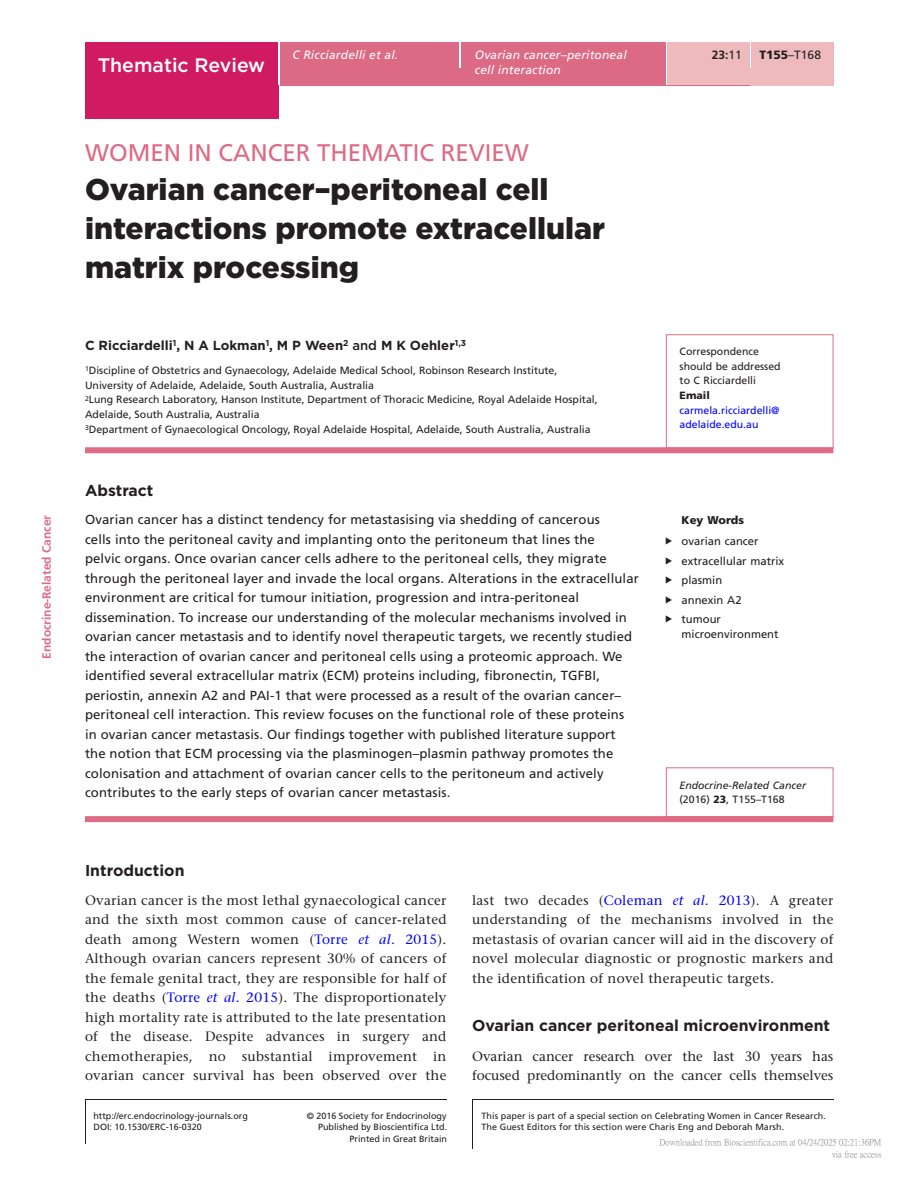
<style>
.page{position:relative;width:919px;height:1187px;background:#fff}
.page>*{position:absolute;margin:0;border:0;box-sizing:border-box;transform-origin:0 0}
.CT{font:900 30px/39px "Gotham";color:#231f20}
.AT-CT{font:24px "Frutiger LT Std";color:#dd6a84}
.AT{font:500 19.5px "Gotham";color:#fff}
.H1_Rule{font:700 15.75px "Gotham";color:#231f20}
.ABS_H{font:700 15.75px "Gotham";color:#231f20}
.TXT{font:500 13.5px/19.5px "Stone Serif Std";letter-spacing:.02em;color:#231f20;text-align:justify}
.TXT-2{font:500 13.5px/19.5px "Stone Serif Std";color:#231f20}
.ABS_TXT{font:13.2px/19.5px "Frutiger LT Std";letter-spacing:.01em;color:#231f20}
.AU{font:700 13.2px "Gotham";color:#231f20}
.Article_Title{font:italic 12px/14.7px "Frutiger LT Std";letter-spacing:.015em;color:#fff}
.t1{font:700 12px "Frutiger LT Std";color:#df6c85}
.Author_Name{font:italic 12px "Frutiger LT Std";letter-spacing:.015em;color:#fff}
.TXT-3{font:12px "Frutiger LT Std";color:#231f20}
.V{font:700 12px "Frutiger LT Std";color:#231f20}
.t2{font:11.25px/15px "Frutiger LT Std";color:#231f20}
.Keywords_Head{font:900 11.25px "Frutiger LT Std";color:#231f20}
.Address{font:10.5px/14.7px "Frutiger LT Std";color:#231f20}
.Corres{font:10.5px/14.7px "Frutiger LT Std";color:#231f20}
.Corres-2{font:italic 10.5px/14.7px "Frutiger LT Std";color:#231f20}
.TXT-4{font:9px/11.2px "Frutiger LT Std";color:#231f20}
.t3{font:9px/12px "P Ming Li U";color:rgb(0 0 0/.5);text-align:right}
.s1{font-weight:500}
.s2{font-weight:400}
.s3{font-weight:900}
.s4{color:#00f}
.s5{font-style:normal}
.s6{font-weight:900;font-style:normal}
.s7{font-style:italic;color:#00f}
</style>
<div class="page">
<div style="left:85px;top:43px;width:194px;height:76px;background:#d01b62"></div>
<div style="left:280px;top:51px;width:553px;height:34px;background:#dd6a84"></div>
<div style="left:280px;top:43px;width:179px;height:8px;background:#dd6a84"></div>
<hr style="left:459px;top:43px;width:2px;height:25px;background:#fff">
<div style="left:461px;top:43px;width:204px;height:42px;background:#dd6a84"></div>
<hr style="left:665px;top:43px;width:2px;height:42px;background:#fff">
<div style="left:667px;top:43px;width:82px;height:42px;background:#efbabe"></div>
<div style="left:749px;top:68px;width:84px;height:17px;background:#efbabe"></div>
<hr style="left:749px;top:43px;width:2px;height:25px;background:#fff">
<div style="left:751px;top:43px;width:82px;height:25px;background:#efbabe"></div>
<hr style="left:85px;top:1099px;width:1px;height:44px;background:#231f20">
<hr style="left:472px;top:1099px;width:1px;height:49px;background:#231f20">
<hr style="left:85px;top:1099px;width:361px;height:1px;background:#231f20">
<hr style="left:472px;top:1099px;width:361px;height:1px;background:#231f20">
<div style="left:85px;top:447px;width:748px;height:6px;background:#df6c85"></div>
<div style="left:85px;top:816px;width:748px;height:6px;background:#df6c85"></div>
<div style="left:666px;top:767px;width:167px;height:50px;border:1px solid #df6c85"></div>
<div style="left:666px;top:334px;width:167px;height:114px;border:1px solid #df6c85"></div>
<p class="t1" style="left:40px;top:658px;width:145px;rotate:-90deg">Endocrine-Related Cancer</p>
<p class="AT" style="left:98px;top:53px;width:169px">Thematic Review</p>
<p class="Author_Name" style="left:292px;top:48px;width:107px">C Ricciardelli et al.</p>
<p class="Article_Title" style="left:475px;top:47px;width:153px">Ovarian cancer–peritoneal cell interaction</p>
<p class="AT-CT" style="left:85px;top:138px;width:445px">WOMEN IN CANCER THEMATIC REVIEW</p>
<p class="CT" style="left:85px;top:169px;width:521px">Ovarian cancer–peritoneal cell interactions promote extracellular matrix processing</p>
<p class="AU" style="left:85px;top:336px;width:382px">C Ricciardelli<sup>1</sup>, N A Lokman<sup>1</sup>, M P Ween<sup>2</sup> <span class="s1">and</span> M K Oehler<sup>1,3</sup></p>
<p class="Address" style="left:85px;top:363px;width:474px"><sup>1</sup>Discipline of Obstetrics and Gynaecology, Adelaide Medical School, Robinson Research Institute,<br>University of Adelaide, Adelaide, South Australia, Australia</p>
<p class="Address" style="left:85px;top:392px;width:514px"><sup>2</sup>Lung Research Laboratory, Hanson Institute, Department of Thoracic Medicine, Royal Adelaide Hospital,<br>Adelaide, South Australia, Australia</p>
<p class="Address" style="left:85px;top:421px;width:507px"><sup>3</sup>Department of Gynaecological Oncology, Royal Adelaide Hospital, Adelaide, South Australia, Australia</p>
<p class="ABS_H" style="left:85px;top:479px;width:70px">Abstract</p>
<p class="ABS_TXT" style="left:85px;top:510px;width:555px">Ovarian cancer has a distinct tendency for metastasising via shedding of cancerous<br>cells into the peritoneal cavity and implanting onto the peritoneum that lines the<br>pelvic organs. Once ovarian cancer cells adhere to the peritoneal cells, they migrate through the peritoneal layer and invade the local organs. Alterations in the extracellular environment are critical for tumour initiation, progression and intra-peritoneal dissemination. To increase our understanding of the molecular mechanisms involved in ovarian cancer metastasis and to identify novel therapeutic targets, we recently studied the interaction of ovarian cancer and peritoneal cells using a proteomic approach. We identified several extracellular matrix (ECM) proteins including, fibronectin, TGFBI, periostin, annexin A2 and PAI-1 that were processed as a result of the ovarian cancer– peritoneal cell interaction. This review focuses on the functional role of these proteins in ovarian cancer metastasis. Our findings together with published literature support the notion that ECM processing via the plasminogen–plasmin pathway promotes the colonisation and attachment of ovarian cancer cells to the peritoneum and actively contributes to the early steps of ovarian cancer metastasis.</p>
<p class="V" style="left:711px;top:48px;width:32px">23:<span class="s2">11</span></p>
<p class="TXT-3" style="left:759px;top:48px;width:63px"><span class="s3">T155</span>–T168</p>
<p class="Corres" style="left:679px;top:344px;width:102px">Correspondence should be addressed to C Ricciardelli<br><span class="s3">Email </span><span class="s4">carmela.ricciardelli@ adelaide.edu.au</span></p>
<p class="Keywords_Head" style="left:681px;top:513px;width:64px">Key Words</p>
<p class="t2" style="left:681px;top:533px;width:78px">ovarian cancer</p>
<p class="t2" style="left:681px;top:553px;width:104px">extracellular matrix</p>
<p class="t2" style="left:681px;top:572px;width:42px">plasmin</p>
<p class="t2" style="left:681px;top:592px;width:62px">annexin A2</p>
<p class="t2" style="left:681px;top:611px;width:98px">tumour microenvironment</p>
<p class="Corres-2" style="left:679px;top:777px;width:128px">Endocrine-Related Cancer <span class="s5">(2016)</span> <span class="s6">23</span><span class="s5">, T155–T168</span></p>
<p class="H1_Rule" style="left:85px;top:860px;width:101px">Introduction</p>
<p class="TXT" style="left:85px;top:890px;width:363px">Ovarian cancer is the most lethal gynaecological cancer and the sixth most common cause of cancer-related death among Western women (<span class="s4">Torre</span> <span class="s7">et al</span><span class="s4">. 2015</span>).<br>Although ovarian cancers represent 30% of cancers of the female genital tract, they are responsible for half of the deaths (<span class="s4">Torre</span> <span class="s7">et al</span><span class="s4">. 2015</span>). The disproportionately high mortality rate is attributed to the late presentation of the disease. Despite advances in surgery and chemotherapies, no substantial improvement in ovarian cancer survival has been observed over the</p>
<p class="TXT" style="left:472px;top:890px;width:363px">last two decades (<span class="s4">Coleman</span> <span class="s7">et al</span><span class="s4">. 2013</span>). A greater understanding of the mechanisms involved in the metastasis of ovarian cancer will aid in the discovery of novel molecular diagnostic or prognostic markers and the identification of novel therapeutic targets.</p>
<h1 class="H1_Rule" style="left:472px;top:1015px;width:359px">Ovarian cancer peritoneal microenvironment</h1>
<p class="TXT-2" style="left:472px;top:1046px;width:363px">Ovarian cancer research over the last 30 years has focused predominantly on the cancer cells themselves</p>
<p class="TXT-4" style="left:93px;top:1110px;width:156px">http://erc.endocrinology-journals.org</p>
<p class="TXT-4" style="left:307px;top:1110px;width:141px">© 2016 Society for Endocrinology</p>
<p class="TXT-4" style="left:349px;top:1132px;width:99px">Printed in Great Britain</p>
<p class="TXT-4" style="left:318px;top:1121px;width:131px">Published by Bioscientifica Ltd.</p>
<p class="TXT-4" style="left:481px;top:1110px;width:346px">This paper is part of a special section on Celebrating Women in Cancer Research.<br>The Guest Editors for this section were Charis Eng and Deborah Marsh.</p>
<p class="TXT-4" style="left:94px;top:1121px;width:110px">DOI: 10.1530/ERC-16-0320</p>
<p class="t3" style="left:659px;top:1136px;width:223px">Downloaded from Bioscientifica.com at 04/24/2025 02:21:36PM via free access</p>
</div>
